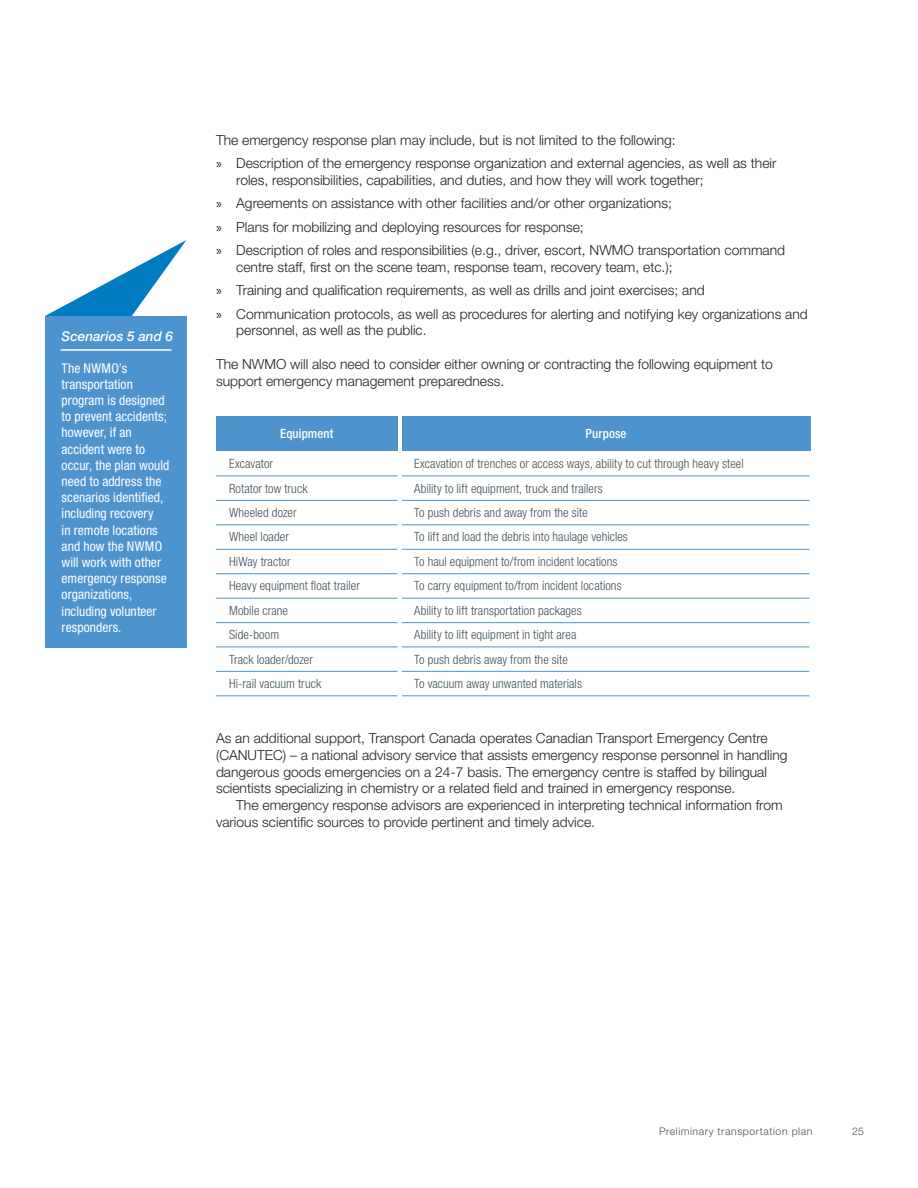
<style>
.page{position:relative;width:918px;height:1188px;background:#fff}
.page>*{position:absolute;margin:0;border:0;box-sizing:border-box;transform-origin:0 0}
.t1{font:300 13.8px/23.4px "Helvetica Neue LT Std";color:#231f20}
.t2{font:condensed 13.5px/16.2px "Helvetica Neue LT Std";letter-spacing:.005em;color:#fff}
.t3{font:italic 500 13.5px "Helvetica Neue LT Std";color:#fff}
.t4{font:300 condensed 12.75px/24.5px "Helvetica Neue LT Std";letter-spacing:.005em;color:#41525c}
.t5{font:500 condensed 12.75px "Helvetica Neue LT Std";letter-spacing:.01em;color:#fff}
.t6{font:300 10.5px "Helvetica Neue LT Std";letter-spacing:.055em;color:#41525c}
.s1{font-family:"Myriad Pro";font-weight:400}
</style>
<div class="page">
<svg style="left:45px;top:240px;width:141px;height:76px"></svg>
<div style="left:216px;top:416px;width:181px;height:35px;background:#4d93ce"></div>
<div style="left:402px;top:416px;width:408px;height:35px;background:#4d93ce"></div>
<hr style="left:402px;top:573px;width:407px;height:1px;background:#4d93ce">
<hr style="left:402px;top:647px;width:407px;height:1px;background:#4d93ce">
<hr style="left:216px;top:573px;width:181px;height:1px;background:#4d93ce">
<hr style="left:216px;top:647px;width:181px;height:1px;background:#4d93ce">
<hr style="left:402px;top:500px;width:407px;height:1px;background:#4d93ce">
<hr style="left:216px;top:500px;width:181px;height:1px;background:#4d93ce">
<hr style="left:402px;top:476px;width:407px;height:1px;background:#4d93ce">
<hr style="left:216px;top:476px;width:181px;height:1px;background:#4d93ce">
<hr style="left:402px;top:549px;width:407px;height:1px;background:#4d93ce">
<hr style="left:216px;top:549px;width:181px;height:1px;background:#4d93ce">
<hr style="left:402px;top:622px;width:407px;height:1px;background:#4d93ce">
<hr style="left:402px;top:696px;width:407px;height:1px;background:#4d93ce">
<hr style="left:216px;top:622px;width:181px;height:1px;background:#4d93ce">
<hr style="left:216px;top:696px;width:181px;height:1px;background:#4d93ce">
<hr style="left:402px;top:598px;width:407px;height:1px;background:#4d93ce">
<hr style="left:402px;top:671px;width:407px;height:1px;background:#4d93ce">
<hr style="left:216px;top:598px;width:181px;height:1px;background:#4d93ce">
<hr style="left:216px;top:671px;width:181px;height:1px;background:#4d93ce">
<hr style="left:402px;top:525px;width:407px;height:1px;background:#4d93ce">
<hr style="left:216px;top:525px;width:181px;height:1px;background:#4d93ce">
<div style="left:45px;top:316px;width:142px;height:332px;background:#4d93ce"></div>
<hr style="left:61px;top:349px;width:110px;height:2px;background:#fff">
<p class="t3" style="left:62px;top:328px;width:113px">Scenarios 5 and 6</p>
<p class="t2" style="left:62px;top:360px;width:109px">The NWMO’s transportation program is designed to prevent accidents; however, if an accident were to occur, the plan would need to address the scenarios identified, including recovery<br>in remote locations and how the NWMO will work with other emergency response organizations, including volunteer responders.</p>
<p class="t1" style="left:216px;top:128px;width:562px">The emergency response plan may include, but is not limited to the following:<br><span class="s1">»</span> Description of the emergency response organization and external agencies, as well as their</p>
<p class="t1" style="left:216px;top:168px;width:571px;text-indent:20px">roles, responsibilities, capabilities, and duties, and how they will work together;<br><span class="s1">»</span> Agreements on assistance with other facilities and/or other organizations;<br><span class="s1">»</span> Plans for mobilizing and deploying resources for response;<br><span class="s1">»</span> Description of roles and responsibilities (e.g., driver, escort, NWMO transportation command</p>
<p class="t1" style="left:216px;top:255px;width:593px;text-indent:20px">centre staff, first on the scene team, response team, recovery team, etc.);<br><span class="s1">»</span> Training and qualification requirements, as well as drills and joint exercises; and<br><span class="s1">»</span> Communication protocols, as well as procedures for alerting and notifying key organizations and</p>
<p class="t1" style="left:236px;top:318px;width:192px">personnel, as well as the public.</p>
<p class="t1" style="left:216px;top:355px;width:558px;line-height:16.6px">The NWMO will also need to consider either owning or contracting the following equipment to support emergency management preparedness.</p>
<p class="t5" style="left:280px;top:426px;width:55px">Equipment</p>
<p class="t5" style="left:586px;top:426px;width:42px">Purpose</p>
<p class="t4" style="left:229px;top:451px;width:132px">Excavator<br>Rotator tow truck<br>Wheeled dozer<br>Wheel loader<br>HiWay tractor<br>Heavy equipment float trailer<br>Mobile crane<br>Side-boom<br>Track loader/dozer<br>Hi-rail vacuum truck</p>
<p class="t4" style="left:414px;top:451px;width:331px">Excavation of trenches or access ways, ability to cut through heavy steel Ability to lift equipment, truck and trailers<br>To push debris and away from the site<br>To lift and load the debris into haulage vehicles<br>To haul equipment to/from incident locations<br>To carry equipment to/from incident locations<br>Ability to lift transportation packages<br>Ability to lift equipment in tight area<br>To push debris away from the site<br>To vacuum away unwanted materials</p>
<p class="t1" style="left:216px;top:730px;width:573px;line-height:16.6px">As an additional support, Transport Canada operates Canadian Transport Emergency Centre (CANUTEC) – a national advisory service that assists emergency response personnel in handling dangerous goods emergencies on a 24-7 basis. The emergency centre is staffed by bilingual scientists specializing in chemistry or a related field and trained in emergency response.</p>
<p class="t1" style="left:216px;top:796px;width:568px;line-height:16.6px;text-indent:20px">The emergency response advisors are experienced in interpreting technical information from various scientific sources to provide pertinent and timely advice.</p>
<p class="t6" style="left:659px;top:1125px;width:155px">Preliminary transportation plan</p>
<p class="t6" style="left:852px;top:1125px;width:13px">25</p>
</div>
